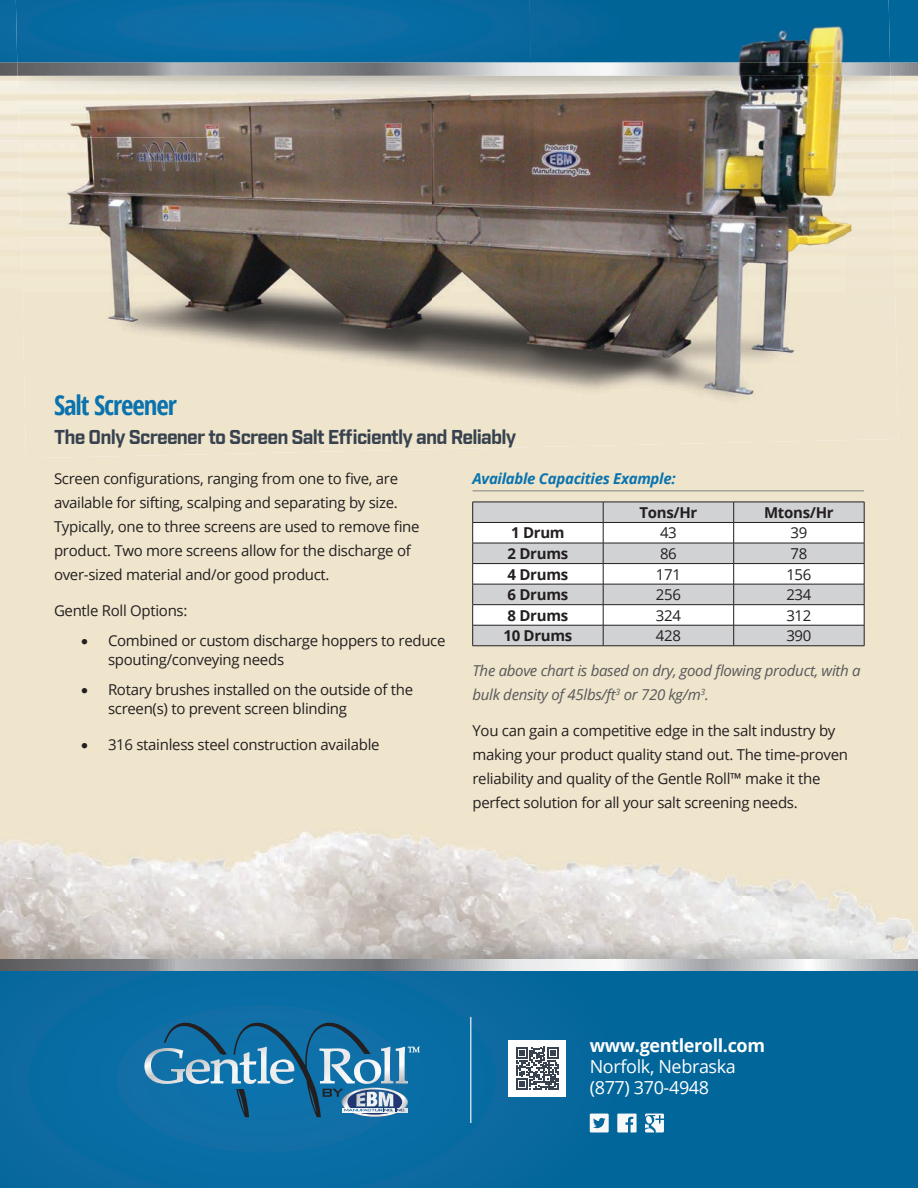
<style>
.page{position:relative;width:918px;height:1188px;background:#fff}
.page>*{position:absolute;margin:0;border:0;box-sizing:border-box;transform-origin:0 0}
.t1{font:700 condensed 27px "Open Sans";letter-spacing:-.04em;color:#0a73ae}
.t2{font:700 19.5px "Industry";letter-spacing:-.04em;color:#37424e}
.t3{font:18px/21px "Open Sans";letter-spacing:-.02em;color:#fff}
.t4{font:700 18px "Open Sans";letter-spacing:-.02em;color:#fff}
.t5{font:15px/24px "Open Sans";letter-spacing:-.02em;color:#231f20}
.t6{font:italic 15px/24px "Open Sans";letter-spacing:-.02em;color:#57585a}
.t7{font:700 15px "Open Sans";letter-spacing:-.02em;color:#231f20}
.t8{font:italic 700 15px "Open Sans";letter-spacing:-.02em;color:#0a73ae}
</style>
<div class="page">
<img style="left:0;top:138px;width:918px;height:759px">
<svg style="left:0;top:62px;width:918px;height:14px"></svg>
<svg style="left:0;top:0;width:918px;height:62px;background:#04679b"></svg>
<img style="left:19px;top:138px;width:827px;height:214px">
<img style="left:846px;top:138px;width:52px;height:302px">
<div style="left:24px;top:351px;width:461px;height:107px;background:#efe5cd"></div>
<img style="left:484px;top:351px;width:363px;height:97px">
<img style="left:17px;top:62px;width:873px;height:14px">
<div style="left:16px;top:0;width:513px;height:62px;background:#0a6ba2"></div>
<img style="left:529px;top:0;width:361px;height:62px">
<img style="left:18px;top:76px;width:874px;height:62px">
<svg style="left:0;top:958px;width:918px;height:14px;background:#a1a8ae"></svg>
<div style="left:0;top:972px;width:918px;height:216px;background:#06689e"></div>
<img style="left:0;top:897px;width:918px;height:61px">
<hr style="left:472px;top:490px;width:392px;height:1px;background:#808285">
<svg style="left:472px;top:502px;width:393px;height:144px"></svg>
<hr style="left:472px;top:646px;width:131px;height:1px;background:#231f20">
<hr style="left:603px;top:646px;width:131px;height:1px;background:#231f20">
<hr style="left:734px;top:646px;width:130px;height:1px;background:#231f20">
<svg style="left:144px;top:1023px;width:276px;height:94px"></svg>
<hr style="left:470px;top:1017px;width:1px;height:106px;background:#fff">
<svg style="left:645px;top:1114px;width:19px;height:18px"></svg>
<svg style="left:590px;top:1114px;width:19px;height:18px"></svg>
<svg style="left:617px;top:1114px;width:20px;height:18px"></svg>
<div style="left:508px;top:1040px;width:58px;height:57px;background:#fff"></div>
<svg style="left:516px;top:1047px;width:43px;height:43px"></svg>
<h1 class="t1" style="left:54px;top:387px;width:124px">Salt Screener</h1>
<h2 class="t2" style="left:54px;top:425px;width:464px">The Only Screener to Screen Salt Efficiently and Reliably</h2>
<p class="t5" style="left:54px;top:466px;width:367px">Screen configurations, ranging from one to five, are available for sifting, scalping and separating by size.<br>Typically, one to three screens are used to remove fine product. Two more screens allow for the discharge of over-sized material and/or good product.</p>
<p class="t5" style="left:54px;top:598px;width:135px">Gentle Roll Options:</p>
<p class="t5" style="left:108px;top:631px;width:339px;line-height:18.5px;text-indent:-27px">• Combined or custom discharge hoppers to reduce spouting/conveying needs</p>
<p class="t5" style="left:108px;top:680px;width:307px;line-height:18.5px;text-indent:-27px">• Rotary brushes installed on the outside of the screen(s) to prevent screen blinding</p>
<p class="t5" style="left:81px;top:732px;width:300px">• 316 stainless steel construction available</p>
<p class="t8" style="left:472px;top:468px;width:205px">Available Capacities Example:</p>
<p class="t7" style="left:639px;top:502px;width:59px">Tons/Hr</p>
<p class="t7" style="left:764px;top:502px;width:71px">Mtons/Hr</p>
<p class="t7" style="left:511px;top:522px;width:55px">1 Drum</p>
<p class="t5" style="left:660px;top:521px;width:18px">43</p>
<p class="t5" style="left:791px;top:521px;width:18px">39</p>
<p class="t7" style="left:508px;top:543px;width:62px">2 Drums</p>
<p class="t5" style="left:660px;top:541px;width:18px">86</p>
<p class="t5" style="left:791px;top:541px;width:18px">78</p>
<p class="t7" style="left:508px;top:564px;width:62px">4 Drums</p>
<p class="t5" style="left:656px;top:562px;width:27px">171</p>
<p class="t5" style="left:786px;top:562px;width:27px">156</p>
<p class="t7" style="left:508px;top:584px;width:62px">6 Drums</p>
<p class="t5" style="left:656px;top:582px;width:27px">256</p>
<p class="t5" style="left:786px;top:582px;width:27px">234</p>
<p class="t7" style="left:508px;top:605px;width:62px">8 Drums</p>
<p class="t5" style="left:656px;top:603px;width:27px">324</p>
<p class="t5" style="left:786px;top:603px;width:27px">312</p>
<p class="t7" style="left:503px;top:625px;width:70px">10 Drums</p>
<p class="t5" style="left:656px;top:623px;width:27px">428</p>
<p class="t5" style="left:786px;top:623px;width:27px">390</p>
<p class="t6" style="left:472px;top:658px;width:390px">The above chart is based on dry, good flowing product, with a bulk density of 45lbs/ft<sup>3</sup> or 720 kg/m<sup>3</sup>.</p>
<p class="t5" style="left:472px;top:718px;width:377px">You can gain a competitive edge in the salt industry by making your product quality stand out. The time-proven reliability and quality of the Gentle Roll™ make it the perfect solution for all your salt screening needs.</p>
<p class="t4" style="left:590px;top:1033px;width:177px">www.gentleroll.com</p>
<p class="t3" style="left:590px;top:1056px;width:148px">Norfolk, Nebraska (877) 370-4948</p>
</div>
